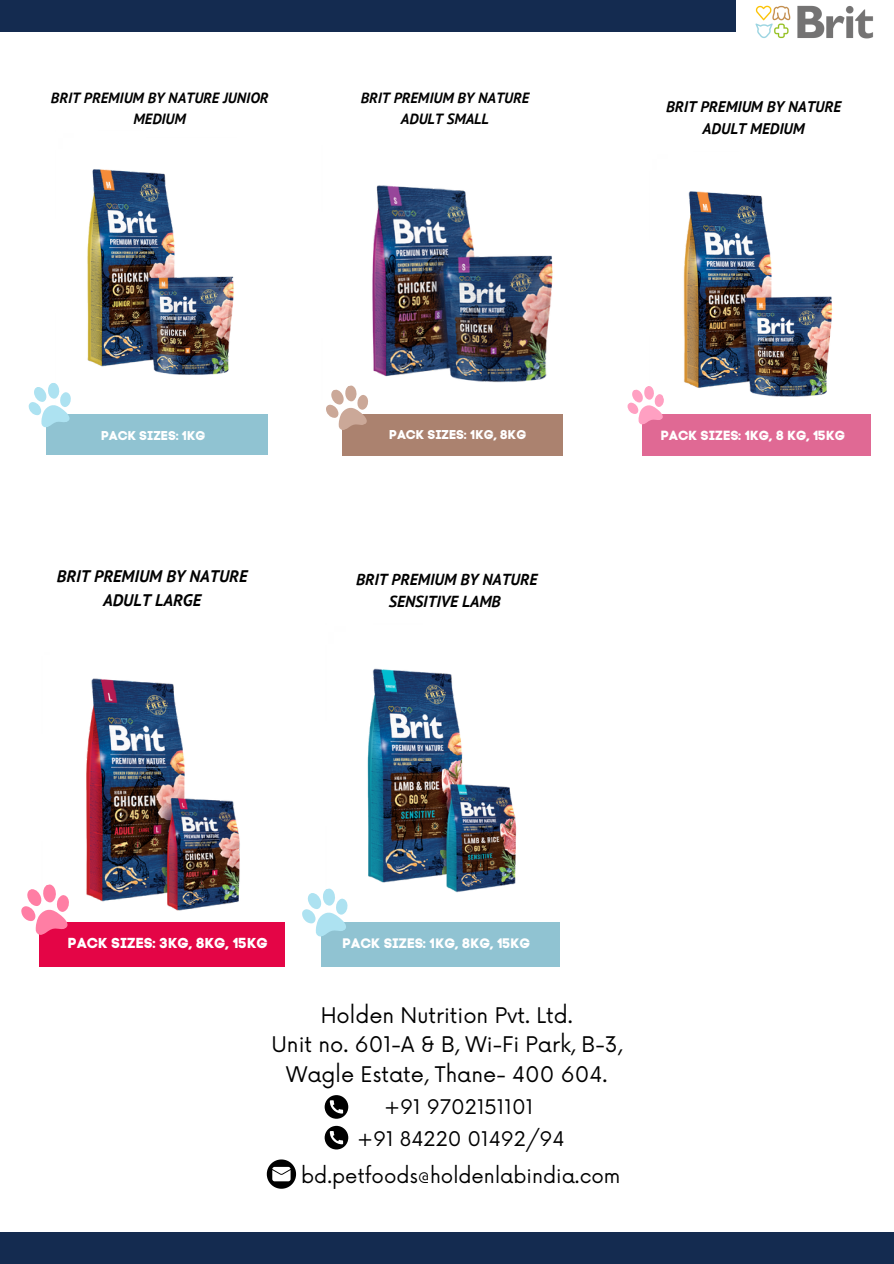
<style>
.page{position:relative;width:894px;height:1264px;background:#fff}
.page>*{position:absolute;margin:0;border:0;box-sizing:border-box;transform-origin:0 0}
.t1{font:21px/29.2px "Now";color:#000;text-align:center}
.t2{font:19.65px "Now";color:#000}
.t3{font:italic 700 16.8px/23.4px "PT Sans";color:#000;text-align:center}
.t4{font:italic 700 15.9px/22.2px "PT Sans";color:#000;text-align:center}
.t5{font:italic 700 15.3px/21.5px "PT Sans";color:#000;text-align:center}
.t6{font:italic 700 14.85px/20.7px "PT Sans";color:#000;text-align:center}
.t7{font:14.4px "Code Pro Bold LC";color:#fff}
.t8{font:13.65px "Code Pro Bold LC";color:#fff}
.t9{font:13.2px "Code Pro Bold LC";color:#fff}
.t10{font:12.75px "Code Pro Bold LC";color:#fff}
</style>
<div class="page">
<div style="left:0;top:0;width:735px;height:31px;background:#142b50"></div>
<img style="left:755px;top:5px;width:118px;height:34px">
<div style="left:0;top:1232px;width:893px;height:31px;background:#142b50"></div>
<img style="left:87px;top:169px;width:147px;height:206px">
<img style="left:372px;top:185px;width:181px;height:198px">
<img style="left:683px;top:191px;width:150px;height:206px">
<img style="left:86px;top:678px;width:154px;height:233px">
<div style="left:47px;top:414px;width:221px;height:41px;background:#90c3d2"></div>
<svg style="left:28px;top:383px;width:43px;height:48px"></svg>
<div style="left:342px;top:414px;width:220px;height:41px;background:#ab826f"></div>
<svg style="left:326px;top:382px;width:48px;height:48px"></svg>
<div style="left:641px;top:414px;width:229px;height:41px;background:#e06994"></div>
<svg style="left:627px;top:386px;width:37px;height:41px"></svg>
<div style="left:39px;top:922px;width:246px;height:44px;background:#e40546"></div>
<svg style="left:21px;top:884px;width:48px;height:51px"></svg>
<img style="left:367px;top:668px;width:193px;height:273px">
<div style="left:321px;top:922px;width:238px;height:44px;background:#90c3d2"></div>
<svg style="left:302px;top:888px;width:46px;height:49px"></svg>
<svg style="left:324px;top:1125px;width:24px;height:24px"></svg>
<svg style="left:324px;top:1095px;width:24px;height:23px"></svg>
<svg style="left:267px;top:1159px;width:29px;height:29px"></svg>
<p class="t6" style="left:51px;top:87px;width:219px">BRIT PREMIUM BY NATURE JUNIOR<br>MEDIUM</p>
<p class="t6" style="left:360px;top:87px;width:170px">BRIT PREMIUM BY NATURE<br>ADULT SMALL</p>
<h3 class="t5" style="left:666px;top:96px;width:176px">BRIT PREMIUM BY NATURE<br>ADULT MEDIUM</h3>
<p class="t10" style="left:101px;top:428px;width:106px">PACK SIZES: 1KG</p>
<p class="t10" style="left:389px;top:427px;width:138px">PACK SIZES: 1KG, 8KG</p>
<p class="t9" style="left:660px;top:427px;width:186px">PACK SIZES: 1KG, 8 KG, 15KG</p>
<h2 class="t3" style="left:57px;top:564px;width:192px">BRIT PREMIUM BY NATURE<br>ADULT LARGE</h2>
<p class="t4" style="left:356px;top:568px;width:183px">BRIT PREMIUM BY NATURE<br>SENSITIVE LAMB</p>
<p class="t7" style="left:68px;top:934px;width:201px">PACK SIZES: 3KG, 8KG, 15KG</p>
<p class="t8" style="left:342px;top:934px;width:189px">PACK SIZES: 1KG, 8KG, 15KG</p>
<h3 class="t1" style="left:271px;top:1001px;width:352px">Holden Nutrition Pvt. Ltd.<br>Unit no. 601-A &amp; B, Wi-Fi Park, B-3,<br>Wagle Estate, Thane- 400 604.</h3>
<h2 class="t2" style="left:357px;top:1127px;width:209px">+91 84220 01492/94</h2>
<p class="t2" style="left:384px;top:1095px;width:151px">+91 9702151101</p>
<p class="t2" style="left:301px;top:1164px;width:320px">bd.petfoods@holdenlabindia.com</p>
</div>
